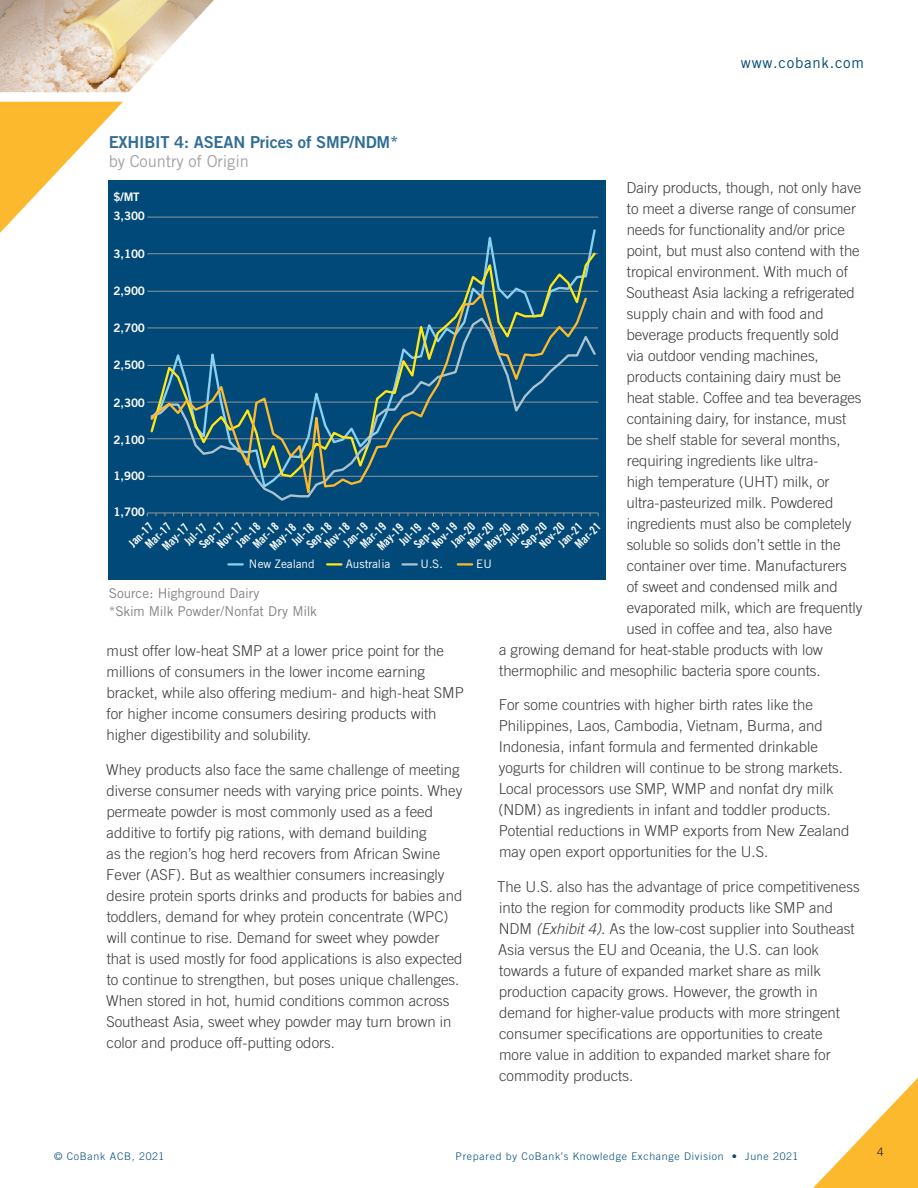
<style>
.page{position:relative;width:918px;height:1188px;background:#fff}
.page>*{position:absolute;margin:0;border:0;box-sizing:border-box;transform-origin:0 0}
.t1{font:16.5px "Trade Gothic Bold Two";letter-spacing:-.01em;color:#326e97}
.t2{font:16.5px "Trade Gothic";letter-spacing:-.01em;color:#a3a3a7}
.t3{font:300 15px/21px "Trade Gothic";color:#3e3d3e}
.t4{font:15px "Trade Gothic";letter-spacing:.05em;color:#004978}
.t5{font:13.5px/18px "Trade Gothic";letter-spacing:-.005em;color:#808285}
.t6{font:11.7px "Trade Gothic Bold Cond Twenty";color:#fff}
.t7{font:11.7px "Trade Gothic Bold Two";letter-spacing:-.015em;color:#fff}
.t8{font:11.7px "Trade Gothic";color:#fff}
.t9{font:300 11.7px "Trade Gothic";color:#231f20}
.t10{font:300 10.5px "Trade Gothic";letter-spacing:.07em;color:#004978}
.s1{font-style:italic}
</style>
<div class="page">
<img style="left:0;top:0;width:214px;height:92px">
<svg style="left:0;top:102px;width:123px;height:131px"></svg>
<svg style="left:813px;top:1078px;width:105px;height:110px"></svg>
<div style="left:108px;top:180px;width:498px;height:400px;background:#004978"></div>
<hr style="left:147px;top:476px;width:451px;height:1px;background:#939598">
<hr style="left:147px;top:438px;width:451px;height:1px;background:#939598">
<hr style="left:147px;top:402px;width:451px;height:1px;background:#939598">
<hr style="left:147px;top:365px;width:451px;height:1px;background:#939598">
<hr style="left:147px;top:328px;width:451px;height:1px;background:#939598">
<hr style="left:147px;top:291px;width:451px;height:1px;background:#939598">
<hr style="left:147px;top:253px;width:451px;height:1px;background:#939598">
<hr style="left:147px;top:217px;width:451px;height:1px;background:#939598">
<hr style="left:147px;top:513px;width:451px;height:1px;background:#939598">
<div style="left:148px;top:223px;width:449px;height:67px;background:#004978"></div>
<svg style="left:149px;top:250px;width:449px;height:65px;background:#0a5079"></svg>
<svg style="left:589px;top:315px;width:9px;height:187px;background:#064d7a"></svg>
<svg style="left:148px;top:290px;width:441px;height:218px;background:#145578"></svg>
<hr style="left:228px;top:563px;width:15px;height:3px;background:#8ad0f1">
<hr style="left:327px;top:563px;width:15px;height:3px;background:#ffe616">
<hr style="left:402px;top:563px;width:15px;height:3px;background:#abc3d0">
<hr style="left:458px;top:563px;width:14px;height:3px;background:#fdb92e">
<p class="t4" style="left:741px;top:54px;width:125px">www.cobank.com</p>
<p class="t1" style="left:109px;top:132px;width:291px">EXHIBIT 4: ASEAN Prices of SMP/NDM*</p>
<p class="t2" style="left:109px;top:151px;width:142px">by Country of Origin</p>
<p class="t3" style="left:626px;top:177px;width:236px">Dairy products, though, not only have</p>
<p class="t3" style="left:627px;top:198px;width:231px">to meet a diverse range of consumer</p>
<p class="t3" style="left:627px;top:219px;width:220px">needs for functionality and/or price</p>
<p class="t3" style="left:627px;top:240px;width:235px">point, but must also contend with the</p>
<p class="t3" style="left:627px;top:261px;width:222px">tropical environment. With much of</p>
<p class="t3" style="left:627px;top:282px;width:230px">Southeast Asia lacking a refrigerated</p>
<p class="t3" style="left:627px;top:303px;width:199px">supply chain and with food and</p>
<p class="t3" style="left:627px;top:324px;width:214px">beverage products frequently sold</p>
<p class="t3" style="left:627px;top:345px;width:194px">via outdoor vending machines,</p>
<p class="t3" style="left:627px;top:366px;width:216px">products containing dairy must be</p>
<p class="t3" style="left:627px;top:387px;width:236px">heat stable. Coffee and tea beverages</p>
<p class="t3" style="left:627px;top:408px;width:221px">containing dairy, for instance, must</p>
<p class="t3" style="left:627px;top:429px;width:216px">be shelf stable for several months,</p>
<p class="t3" style="left:627px;top:450px;width:193px">requiring ingredients like ultra-</p>
<p class="t3" style="left:627px;top:471px;width:204px">high temperature (UHT) milk, or</p>
<p class="t3" style="left:627px;top:492px;width:208px">ultra-pasteurized milk. Powdered</p>
<p class="t3" style="left:627px;top:513px;width:226px">ingredients must also be completely</p>
<p class="t3" style="left:627px;top:534px;width:215px">soluble so solids don’t settle in the</p>
<p class="t3" style="left:627px;top:555px;width:222px">container over time. Manufacturers</p>
<p class="t3" style="left:627px;top:576px;width:213px">of sweet and condensed milk and</p>
<p class="t3" style="left:627px;top:597px;width:237px">evaporated milk, which are frequently</p>
<p class="t3" style="left:626px;top:618px;width:207px">used in coffee and tea, also have</p>
<p class="t3" style="left:499px;top:639px;width:325px">a growing demand for heat-stable products with low</p>
<p class="t3" style="left:499px;top:660px;width:323px">thermophilic and mesophilic bacteria spore counts.</p>
<p class="t3" style="left:498px;top:694px;width:353px">For some countries with higher birth rates like the Philippines, Laos, Cambodia, Vietnam, Burma, and Indonesia, infant formula and fermented drinkable yogurts for children will continue to be strong markets.<br>Local processors use SMP, WMP and nonfat dry milk (NDM) as ingredients in infant and toddler products.<br>Potential reductions in WMP exports from New Zealand may open export opportunities for the U.S.</p>
<p class="t3" style="left:497px;top:876px;width:364px">The U.S. also has the advantage of price competitiveness into the region for commodity products like SMP and NDM <span class="s1">(Exhibit 4).</span> As the low-cost supplier into Southeast Asia versus the EU and Oceania, the U.S. can look towards a future of expanded market share as milk production capacity grows. However, the growth in demand for higher-value products with more stringent consumer specifications are opportunities to create<br>more value in addition to expanded market share for commodity products.</p>
<p class="t7" style="left:114px;top:189px;width:28px">$/MT</p>
<p class="t7" style="left:114px;top:209px;width:33px">3,300</p>
<p class="t7" style="left:114px;top:247px;width:33px">3,100</p>
<p class="t7" style="left:114px;top:283px;width:33px">2,900</p>
<p class="t7" style="left:114px;top:320px;width:33px">2,700</p>
<p class="t7" style="left:114px;top:358px;width:33px">2,500</p>
<p class="t7" style="left:114px;top:396px;width:33px">2,300</p>
<p class="t7" style="left:114px;top:433px;width:33px">2,100</p>
<p class="t7" style="left:114px;top:469px;width:33px">1,900</p>
<p class="t7" style="left:114px;top:505px;width:33px">1,700</p>
<p class="t6" style="left:250px;top:541px;width:33px;rotate:-45deg">Mar-18</p>
<p class="t6" style="left:465px;top:541px;width:33px;rotate:-45deg">Mar-20</p>
<p class="t6" style="left:357px;top:541px;width:33px;rotate:-45deg">Mar-19</p>
<p class="t6" style="left:142px;top:541px;width:33px;rotate:-45deg">Mar-17</p>
<p class="t6" style="left:233px;top:540px;width:30px;rotate:-45deg">Jan-18</p>
<p class="t6" style="left:448px;top:540px;width:30px;rotate:-45deg">Jan-20</p>
<p class="t6" style="left:341px;top:540px;width:30px;rotate:-45deg">Jan-19</p>
<p class="t6" style="left:429px;top:541px;width:32px;rotate:-45deg">Nov-19</p>
<p class="t6" style="left:536px;top:541px;width:32px;rotate:-45deg">Nov-20</p>
<p class="t6" style="left:518px;top:541px;width:32px;rotate:-45deg">Sep-20</p>
<p class="t6" style="left:321px;top:541px;width:32px;rotate:-45deg">Nov-18</p>
<p class="t6" style="left:411px;top:541px;width:32px;rotate:-45deg">Sep-19</p>
<p class="t6" style="left:303px;top:541px;width:32px;rotate:-45deg">Sep-18</p>
<p class="t6" style="left:126px;top:540px;width:30px;rotate:-45deg">Jan-17</p>
<p class="t6" style="left:504px;top:538px;width:27px;rotate:-45deg">Jul-20</p>
<p class="t6" style="left:289px;top:538px;width:27px;rotate:-45deg">Jul-18</p>
<p class="t6" style="left:396px;top:538px;width:27px;rotate:-45deg">Jul-19</p>
<p class="t6" style="left:214px;top:541px;width:32px;rotate:-45deg">Nov-17</p>
<p class="t6" style="left:196px;top:541px;width:32px;rotate:-45deg">Sep-17</p>
<p class="t6" style="left:181px;top:538px;width:27px;rotate:-45deg">Jul-17</p>
<p class="t6" style="left:572px;top:541px;width:33px;rotate:-45deg">Mar-21</p>
<p class="t6" style="left:267px;top:543px;width:33px;rotate:-45deg">May-18</p>
<p class="t6" style="left:481px;top:543px;width:33px;rotate:-45deg">May-20</p>
<p class="t6" style="left:374px;top:543px;width:33px;rotate:-45deg">May-19</p>
<p class="t6" style="left:555px;top:540px;width:30px;rotate:-45deg">Jan-21</p>
<p class="t6" style="left:159px;top:543px;width:33px;rotate:-45deg">May-17</p>
<p class="t8" style="left:249px;top:556px;width:67px">New Zealand</p>
<p class="t8" style="left:346px;top:556px;width:46px">Australia</p>
<p class="t8" style="left:421px;top:556px;width:24px">U.S.</p>
<p class="t8" style="left:476px;top:556px;width:17px">EU</p>
<p class="t5" style="left:109px;top:584px;width:210px">Source: Highground Dairy<br>*Skim Milk Powder/Nonfat Dry Milk</p>
<p class="t3" style="left:106px;top:640px;width:359px">must offer low-heat SMP at a lower price point for the millions of consumers in the lower income earning bracket, while also offering medium- and high-heat SMP for higher income consumers desiring products with higher digestibility and solubility.</p>
<p class="t3" style="left:106px;top:758px;width:358px">Whey products also face the same challenge of meeting diverse consumer needs with varying price points. Whey permeate powder is most commonly used as a feed additive to fortify pig rations, with demand building<br>as the region’s hog herd recovers from African Swine Fever (ASF). But as wealthier consumers increasingly desire protein sports drinks and products for babies and toddlers, demand for whey protein concentrate (WPC) will continue to rise. Demand for sweet whey powder that is used mostly for food applications is also expected to continue to strengthen, but poses unique challenges.<br>When stored in hot, humid conditions common across Southeast Asia, sweet whey powder may turn brown in color and produce off-putting odors.</p>
<p class="t10" style="left:54px;top:1150px;width:112px">© CoBank ACB, 2021</p>
<p class="t10" style="left:456px;top:1150px;width:344px">Prepared by CoBank’s Knowledge Exchange Division • June 2021</p>
<p class="t9" style="left:877px;top:1145px;width:8px">4</p>
</div>
